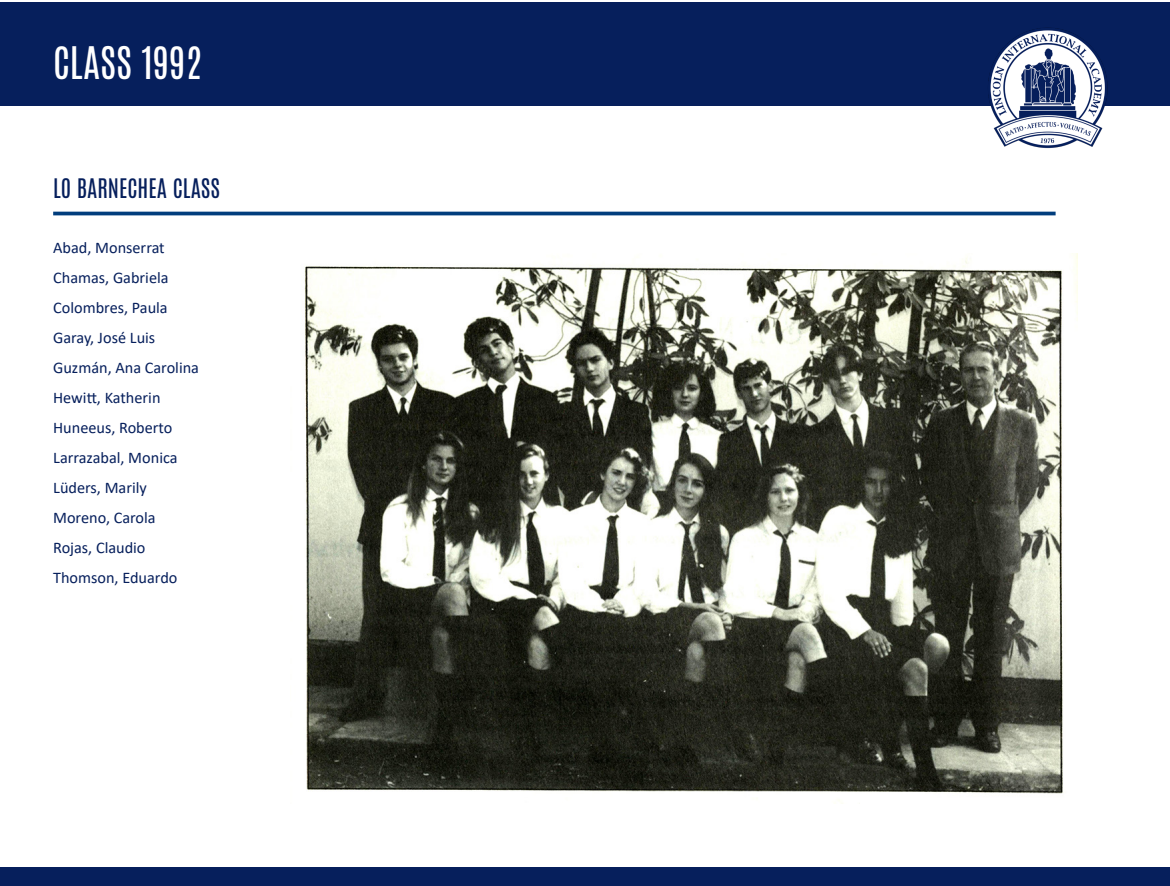
<style>
.page{position:relative;width:1170px;height:886px;background:#fff}
.page>*{position:absolute;margin:0;border:0;box-sizing:border-box;transform-origin:0 0}
.t1{font:37.5px "Antonio";color:#fff}
.t2{font:22.5px "Antonio";color:#061f5c}
.t3{font:16.25px "Calibri";color:#061f5c}
</style>
<div class="page">
<div style="left:0;top:2px;width:1169px;height:104px;background:#061f5c"></div>
<div style="left:0;top:867px;width:1169px;height:19px;background:#061f5c"></div>
<img style="left:988px;top:27px;width:120px;height:122px">
<hr style="left:53px;top:212px;width:1002px;height:3px;background:#013d7d">
<img style="left:304px;top:253px;width:773px;height:548px">
<p class="t1" style="left:53px;top:36px;width:151px">CLASS 1992</p>
<h2 class="t2" style="left:53px;top:171px;width:168px">LO BARNECHEA CLASS</h2>
<p class="t3" style="left:53px;top:236px;width:113px">Abad, Monserrat</p>
<p class="t3" style="left:53px;top:266px;width:117px">Chamas, Gabriela</p>
<p class="t3" style="left:53px;top:296px;width:116px">Colombres, Paula</p>
<p class="t3" style="left:53px;top:326px;width:104px">Garay, José Luis</p>
<p class="t3" style="left:53px;top:356px;width:147px">Guzmán, Ana Carolina</p>
<p class="t3" style="left:53px;top:386px;width:109px">Hewitt, Katherin</p>
<p class="t3" style="left:53px;top:416px;width:121px">Huneeus, Roberto</p>
<p class="t3" style="left:53px;top:446px;width:126px">Larrazabal, Monica</p>
<p class="t3" style="left:53px;top:476px;width:95px">Lüders, Marily</p>
<p class="t3" style="left:53px;top:506px;width:104px">Moreno, Carola</p>
<p class="t3" style="left:53px;top:536px;width:94px">Rojas, Claudio</p>
<p class="t3" style="left:53px;top:566px;width:126px">Thomson, Eduardo</p>
</div>
